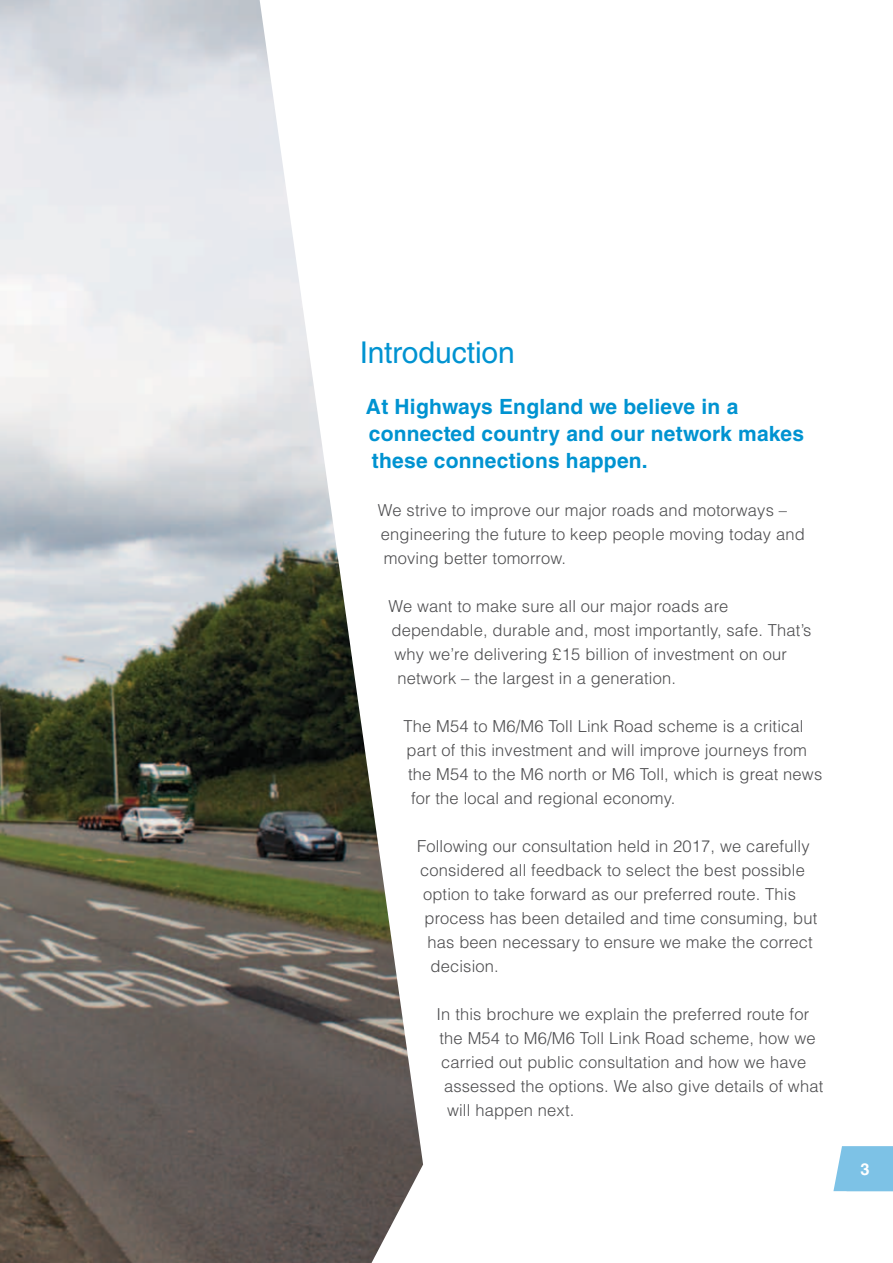
<style>
.page{position:relative;width:893px;height:1263px;background:#fff}
.page>*{position:absolute;margin:0;border:0;box-sizing:border-box;transform-origin:0 0}
.t1{font:30px "Helvetica LT Std";letter-spacing:-.005em;color:#0093d1}
.t2{font:700 21px/27px "Helvetica LT Std";letter-spacing:.01em;color:#0093d1}
.t3{font:300 16.5px/24px "Helvetica LT Std";letter-spacing:.01em;color:#4d4d4f}
.t4{font:700 16.5px "Helvetica LT Std";color:#fff}
</style>
<div class="page">
<img style="left:0;top:0;width:423px;height:1263px">
<svg style="left:833px;top:1146px;width:60px;height:45px;background:#87c6e8"></svg>
<h1 class="t1" style="left:360px;top:335px;width:156px">Introduction</h1>
<p class="t2" style="left:366px;top:393px;width:439px">At Highways England we believe in a connected country and our network makes these connections happen.</p>
<p class="t3" style="left:378px;top:498px;width:428px">We strive to improve our major roads and motorways – engineering the future to keep people moving today and moving better tomorrow.</p>
<p class="t3" style="left:388px;top:594px;width:341px">We want to make sure all our major roads are</p>
<p class="t3" style="left:391px;top:618px;width:422px">dependable, durable and, most importantly, safe. That’s</p>
<p class="t3" style="left:394px;top:642px;width:394px">why we’re delivering £15 billion of investment on our</p>
<p class="t3" style="left:397px;top:666px;width:280px">network – the largest in a generation.</p>
<p class="t3" style="left:403px;top:714px;width:420px">The M54 to M6/M6 Toll Link Road scheme is a critical part of this investment and will improve journeys from the M54 to the M6 north or M6 Toll, which is great news for the local and regional economy.</p>
<p class="t3" style="left:417px;top:834px;width:394px">Following our consultation held in 2017, we carefully</p>
<p class="t3" style="left:420px;top:858px;width:386px">considered all feedback to select the best possible</p>
<p class="t3" style="left:423px;top:882px;width:374px">option to take forward as our preferred route. This</p>
<p class="t3" style="left:424px;top:906px;width:394px">process has been detailed and time consuming, but</p>
<p class="t3" style="left:427px;top:930px;width:387px">has been necessary to ensure we make the correct</p>
<p class="t3" style="left:430px;top:954px;width:70px">decision.</p>
<p class="t3" style="left:436px;top:1002px;width:374px">In this brochure we explain the preferred route for</p>
<p class="t3" style="left:440px;top:1026px;width:378px">the M54 to M6/M6 Toll Link Road scheme, how we</p>
<p class="t3" style="left:441px;top:1050px;width:367px">carried out public consultation and how we have</p>
<p class="t3" style="left:444px;top:1074px;width:381px">assessed the options. We also give details of what</p>
<p class="t3" style="left:447px;top:1098px;width:129px">will happen next.</p>
<p class="t4" style="left:860px;top:1159px;width:11px">3</p>
</div>
